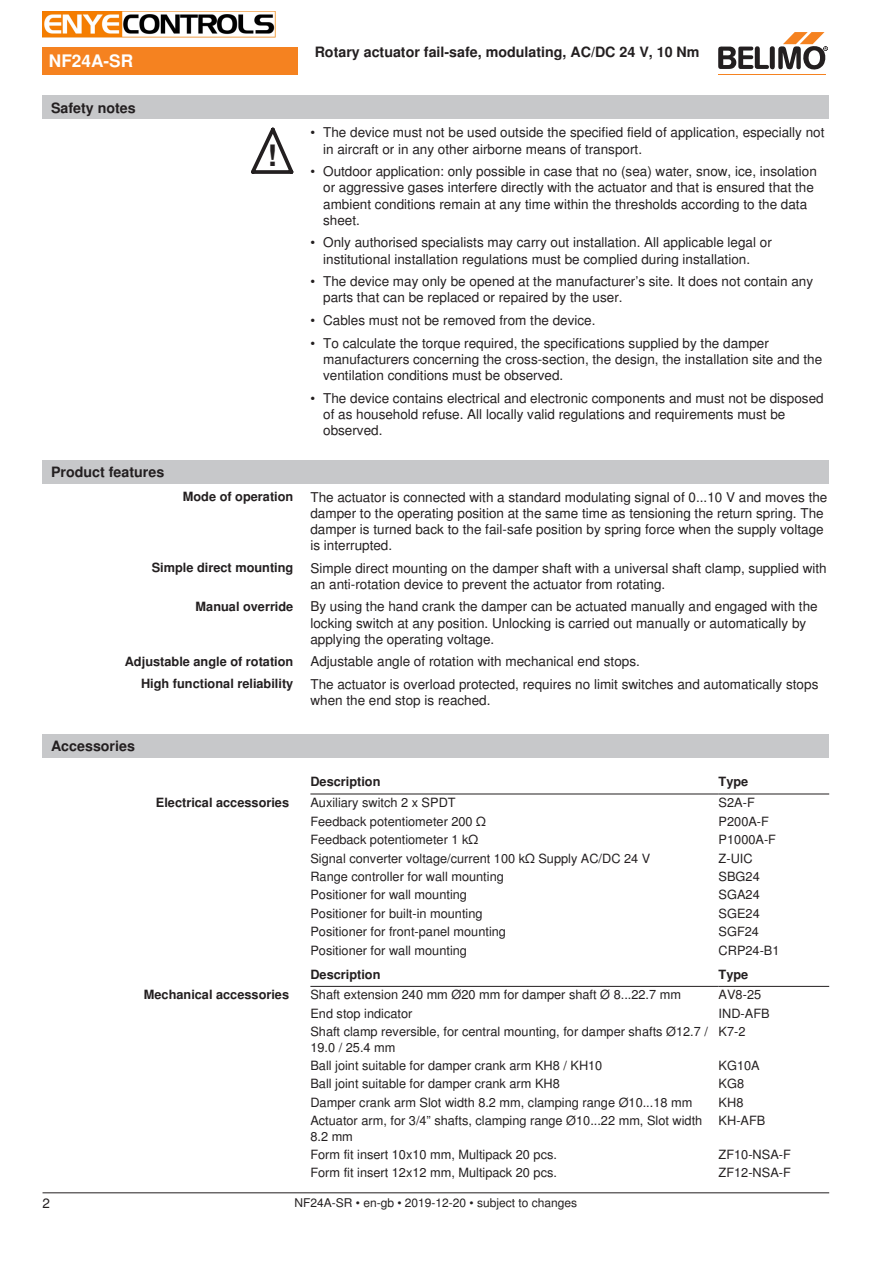
<style>
.page{position:relative;width:893px;height:1263px;background:#fff}
.page>*{position:absolute;margin:0;border:0;box-sizing:border-box;transform-origin:0 0}
.t1{font:700 29.55px "Nimbus Sans BEL";color:#231f20}
.t2{font:700 17.25px "Nimbus Sans BEL";color:#fff}
.t3{font:700 14.25px "Nimbus Sans BEL";color:#231f20}
.Bulletpoints_1_5mm_A{font:13.5px/16.2px "Nimbus Sans BEL";color:#231f20}
.Tabellentext_1mm{font:12.75px/15.3px "Nimbus Sans BEL";color:#231f20}
.Rechtsbündig{font:700 12.75px "Nimbus Sans BEL";color:#231f20}
.Tabellenkopf_rechtsb{font:700 12.75px "Nimbus Sans BEL";color:#231f20}
.Tabellenkopf{font:700 12.75px "Nimbus Sans BEL";color:#231f20}
.Footer_EU_center{font:12px "Nimbus Sans BEL";color:#231f20}
</style>
<div class="page">
<svg style="left:251px;top:128px;width:42px;height:46px"></svg>
<div style="left:43px;top:460px;width:786px;height:24px;background:#c7c8ca"></div>
<div style="left:43px;top:734px;width:786px;height:24px;background:#c7c8ca"></div>
<hr style="left:310px;top:794px;width:409px;height:1px;background:#231f20">
<hr style="left:719px;top:794px;width:110px;height:1px;background:#231f20">
<hr style="left:310px;top:986px;width:409px;height:1px;background:#231f20">
<hr style="left:719px;top:986px;width:110px;height:1px;background:#231f20">
<div style="left:43px;top:47px;width:255px;height:27px;background:#f58220"></div>
<hr style="left:718px;top:74px;width:107px;height:1px;background:#f58220">
<svg style="left:718px;top:32px;width:110px;height:38px"></svg>
<div style="left:43px;top:96px;width:786px;height:23px;background:#c7c8ca"></div>
<hr style="left:43px;top:1192px;width:786px;height:1px;background:#231f20">
<img style="left:43px;top:12px;width:232px;height:25px">
<p class="t2" style="left:49px;top:51px;width:86px">NF24A-SR</p>
<p class="t3" style="left:51px;top:99px;width:86px">Safety notes</p>
<p class="t3" style="left:51px;top:464px;width:115px">Product features</p>
<p class="t1" style="left:267px;top:138px;width:11px">!</p>
<p class="t3" style="left:315px;top:44px;width:386px">Rotary actuator fail-safe, modulating, AC/DC 24 V, 10 Nm</p>
<p class="Bulletpoints_1_5mm_A" style="left:323px;top:125px;width:503px;text-indent:-13px">• The device must not be used outside the specified field of application, especially not in aircraft or in any other airborne means of transport.</p>
<p class="Bulletpoints_1_5mm_A" style="left:323px;top:164px;width:495px;text-indent:-13px">• Outdoor application: only possible in case that no (sea) water, snow, ice, insolation or aggressive gases interfere directly with the actuator and that is ensured that the ambient conditions remain at any time within the thresholds according to the data sheet.</p>
<p class="Bulletpoints_1_5mm_A" style="left:323px;top:235px;width:450px;text-indent:-13px">• Only authorised specialists may carry out installation. All applicable legal or institutional installation regulations must be complied during installation.</p>
<p class="Bulletpoints_1_5mm_A" style="left:323px;top:274px;width:491px;text-indent:-13px">• The device may only be opened at the manufacturer’s site. It does not contain any parts that can be replaced or repaired by the user.</p>
<p class="Bulletpoints_1_5mm_A" style="left:310px;top:312px;width:287px">• Cables must not be removed from the device.</p>
<p class="Bulletpoints_1_5mm_A" style="left:323px;top:335px;width:500px;text-indent:-13px">• To calculate the torque required, the specifications supplied by the damper manufacturers concerning the cross-section, the design, the installation site and the ventilation conditions must be observed.</p>
<p class="Bulletpoints_1_5mm_A" style="left:323px;top:390px;width:502px;text-indent:-13px">• The device contains electrical and electronic components and must not be disposed of as household refuse. All locally valid regulations and requirements must be observed.</p>
<p class="Rechtsbündig" style="left:183px;top:489px;width:112px">Mode of operation</p>
<p class="Bulletpoints_1_5mm_A" style="left:310px;top:489px;width:519px">The actuator is connected with a standard modulating signal of 0...10 V and moves the damper to the operating position at the same time as tensioning the return spring. The damper is turned back to the fail-safe position by spring force when the supply voltage is interrupted.</p>
<p class="Rechtsbündig" style="left:152px;top:560px;width:143px">Simple direct mounting</p>
<p class="Bulletpoints_1_5mm_A" style="left:310px;top:560px;width:518px">Simple direct mounting on the damper shaft with a universal shaft clamp, supplied with an anti-rotation device to prevent the actuator from rotating.</p>
<p class="Rechtsbündig" style="left:196px;top:599px;width:99px">Manual override</p>
<p class="Bulletpoints_1_5mm_A" style="left:310px;top:599px;width:509px">By using the hand crank the damper can be actuated manually and engaged with the locking switch at any position. Unlocking is carried out manually or automatically by applying the operating voltage.</p>
<p class="Rechtsbündig" style="left:125px;top:654px;width:170px">Adjustable angle of rotation</p>
<p class="Bulletpoints_1_5mm_A" style="left:310px;top:654px;width:331px">Adjustable angle of rotation with mechanical end stops.</p>
<p class="Rechtsbündig" style="left:141px;top:676px;width:154px">High functional reliability</p>
<p class="Bulletpoints_1_5mm_A" style="left:310px;top:676px;width:509px">The actuator is overload protected, requires no limit switches and automatically stops when the end stop is reached.</p>
<p class="t3" style="left:51px;top:738px;width:85px">Accessories</p>
<p class="Tabellenkopf" style="left:310px;top:774px;width:72px">Description</p>
<p class="Tabellenkopf" style="left:719px;top:774px;width:31px">Type</p>
<p class="Tabellenkopf_rechtsb" style="left:156px;top:794px;width:135px">Electrical accessories</p>
<p class="Tabellentext_1mm" style="left:310px;top:795px;width:147px">Auxiliary switch 2 x SPDT</p>
<p class="Tabellentext_1mm" style="left:719px;top:795px;width:38px">S2A-F</p>
<p class="Tabellentext_1mm" style="left:310px;top:814px;width:177px">Feedback potentiometer 200 Ω</p>
<p class="Tabellentext_1mm" style="left:719px;top:814px;width:52px">P200A-F</p>
<p class="Tabellentext_1mm" style="left:310px;top:832px;width:169px">Feedback potentiometer 1 kΩ</p>
<p class="Tabellentext_1mm" style="left:719px;top:832px;width:59px">P1000A-F</p>
<p class="Tabellentext_1mm" style="left:310px;top:851px;width:341px">Signal converter voltage/current 100 kΩ Supply AC/DC 24 V</p>
<p class="Tabellentext_1mm" style="left:719px;top:851px;width:35px">Z-UIC</p>
<p class="Tabellentext_1mm" style="left:310px;top:869px;width:195px">Range controller for wall mounting</p>
<p class="Tabellentext_1mm" style="left:719px;top:869px;width:43px">SBG24</p>
<p class="Tabellentext_1mm" style="left:310px;top:888px;width:158px">Positioner for wall mounting</p>
<p class="Tabellentext_1mm" style="left:719px;top:888px;width:43px">SGA24</p>
<p class="Tabellentext_1mm" style="left:310px;top:906px;width:174px">Positioner for built-in mounting</p>
<p class="Tabellentext_1mm" style="left:719px;top:906px;width:43px">SGE24</p>
<p class="Tabellentext_1mm" style="left:310px;top:925px;width:197px">Positioner for front-panel mounting</p>
<p class="Tabellentext_1mm" style="left:719px;top:925px;width:42px">SGF24</p>
<p class="Tabellentext_1mm" style="left:310px;top:943px;width:158px">Positioner for wall mounting</p>
<p class="Tabellentext_1mm" style="left:719px;top:943px;width:62px">CRP24-B1</p>
<p class="Tabellenkopf" style="left:310px;top:966px;width:72px">Description</p>
<p class="Tabellenkopf" style="left:719px;top:966px;width:31px">Type</p>
<p class="Tabellenkopf_rechtsb" style="left:144px;top:987px;width:147px">Mechanical accessories</p>
<p class="Tabellentext_1mm" style="left:310px;top:988px;width:372px">Shaft extension 240 mm Ø20 mm for damper shaft Ø 8...22.7 mm</p>
<p class="Tabellentext_1mm" style="left:719px;top:988px;width:44px">AV8-25</p>
<p class="Tabellentext_1mm" style="left:310px;top:1006px;width:104px">End stop indicator</p>
<p class="Tabellentext_1mm" style="left:719px;top:1006px;width:53px">IND-AFB</p>
<p class="Tabellentext_1mm" style="left:310px;top:1024px;width:399px">Shaft clamp reversible, for central mounting, for damper shafts Ø12.7 /<br>19.0 / 25.4 mm</p>
<p class="Tabellentext_1mm" style="left:719px;top:1024px;width:28px">K7-2</p>
<p class="Tabellentext_1mm" style="left:310px;top:1058px;width:293px">Ball joint suitable for damper crank arm KH8 / KH10</p>
<p class="Tabellentext_1mm" style="left:719px;top:1058px;width:43px">KG10A</p>
<p class="Tabellentext_1mm" style="left:310px;top:1076px;width:251px">Ball joint suitable for damper crank arm KH8</p>
<p class="Tabellentext_1mm" style="left:719px;top:1076px;width:27px">KG8</p>
<p class="Tabellentext_1mm" style="left:310px;top:1095px;width:383px">Damper crank arm Slot width 8.2 mm, clamping range Ø10...18 mm</p>
<p class="Tabellentext_1mm" style="left:719px;top:1095px;width:26px">KH8</p>
<p class="Tabellentext_1mm" style="left:310px;top:1113px;width:393px">Actuator arm, for 3/4” shafts, clamping range Ø10...22 mm, Slot width<br>8.2 mm</p>
<p class="Tabellentext_1mm" style="left:719px;top:1113px;width:48px">KH-AFB</p>
<p class="Tabellentext_1mm" style="left:310px;top:1147px;width:248px">Form fit insert 10x10 mm, Multipack 20 pcs.</p>
<p class="Tabellentext_1mm" style="left:719px;top:1147px;width:74px">ZF10-NSA-F</p>
<p class="Tabellentext_1mm" style="left:310px;top:1165px;width:248px">Form fit insert 12x12 mm, Multipack 20 pcs.</p>
<p class="Tabellentext_1mm" style="left:719px;top:1165px;width:74px">ZF12-NSA-F</p>
<p class="Bulletpoints_1_5mm_A" style="left:43px;top:1196px;width:9px">2</p>
<p class="Footer_EU_center" style="left:294px;top:1196px;width:284px">NF24A-SR • en-gb • 2019-12-20 • subject to changes</p>
</div>
